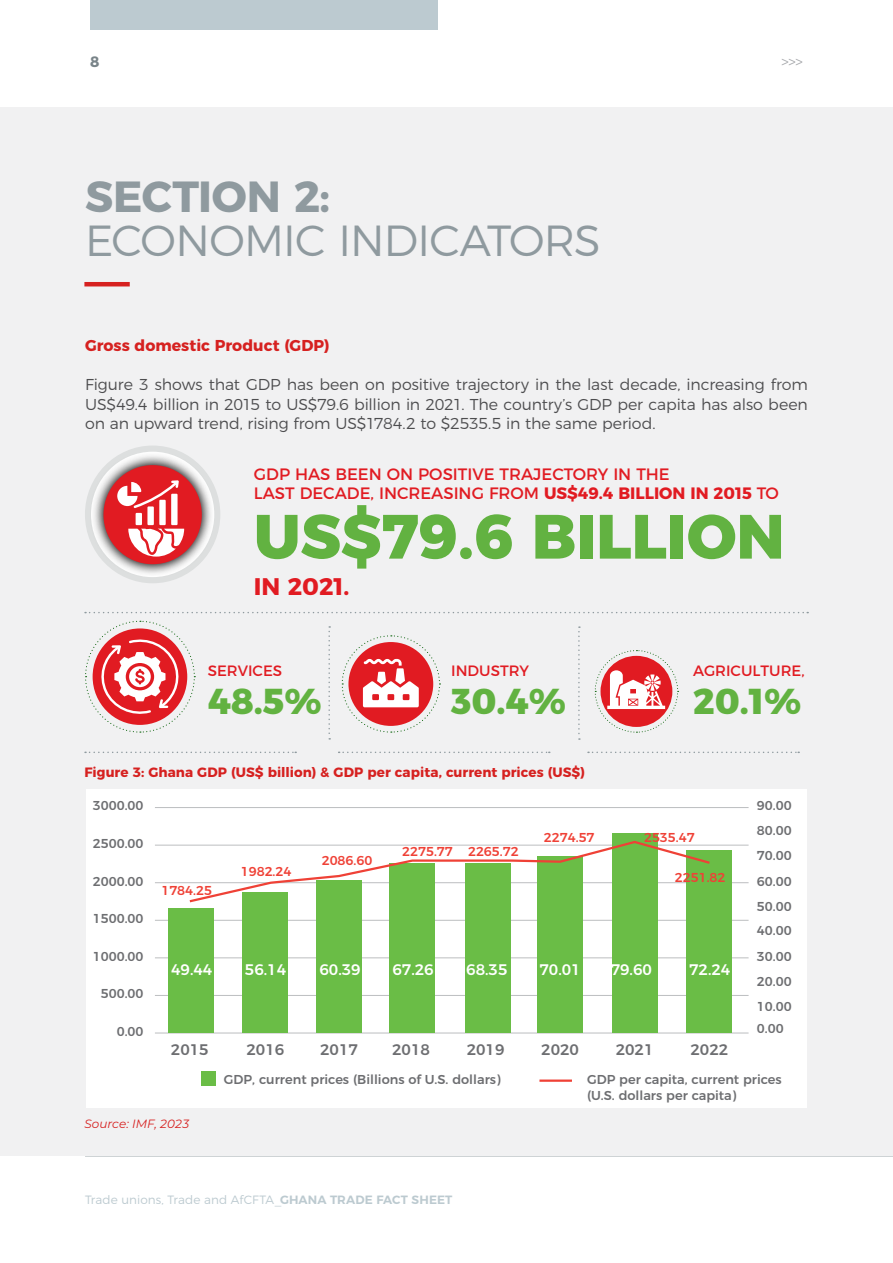
<style>
.page{position:relative;width:893px;height:1263px;background:#fff}
.page>*{position:absolute;margin:0;border:0;box-sizing:border-box;transform-origin:0 0}
.t1{font:800 62.4px "Montserrat";color:#62b241}
.t2{font:300 43.5px "Montserrat";letter-spacing:-.02em;color:#8f9a9f}
.t3{font:700 43.5px "Montserrat";letter-spacing:-.005em;color:#8f9a9f}
.t4{font:800 36px "Montserrat";color:#62b241}
.t5{font:700 24px "Montserrat";color:#e11b22}
.t6{font:16.5px/18.9px "Montserrat";color:#e11b22}
.t7{font:300 15.75px/19.5px "Montserrat";letter-spacing:-.005em;color:#4d4d4f;text-align:justify}
.t8{font:700 15.75px "Montserrat";color:#d62120}
.t9{font:500 15.3px "Montserrat";color:#fff}
.t10{font:500 15.3px "Montserrat";color:#6d6e71}
.t11{font:15px "Montserrat";color:#e11b22}
.t12{font:300 15px "Montserrat";color:#a7a9ac}
.t13{font:700 15px "Montserrat";color:#798489}
.t14{font:700 13.5px "Montserrat";letter-spacing:.005em;color:#d62120}
.t15{font:500 12.9px/15.5px "Montserrat";color:#6d6e71}
.t16{font:500 12.9px "Montserrat";color:#ef4136}
.t17{font:300 12px "Montserrat";letter-spacing:.005em;color:#bccad0}
.t18{font:italic 12px "Montserrat";letter-spacing:.005em;color:#d62120}
.s1{font-weight:700}
.s2{font-weight:600}
</style>
<div class="page">
<div style="left:90px;top:0;width:347px;height:30px;background:#bccad0"></div>
<hr style="left:85px;top:1155px;width:808px;height:1px;background:#8f9a9f">
<div style="left:0;top:107px;width:893px;height:1048px;background:#f1f1f2"></div>
<hr style="left:84px;top:282px;width:46px;height:4px;background:#d62120">
<svg style="left:85px;top:612px;width:723px;height:1px"></svg>
<svg style="left:85px;top:752px;width:211px;height:1px"></svg>
<svg style="left:339px;top:752px;width:211px;height:1px"></svg>
<svg style="left:588px;top:752px;width:211px;height:1px"></svg>
<div style="left:85px;top:445px;width:135px;height:138px;background:#dddfdf;border-radius:50%"></div>
<div style="left:90px;top:451px;width:126px;height:127px;background:#000;opacity:.7"></div>
<div style="left:103px;top:465px;width:99px;height:99px;background:#e11b22;border-radius:50%"></div>
<svg style="left:117px;top:480px;width:67px;height:77px"></svg>
<svg style="left:85px;top:620px;width:110px;height:113px"></svg>
<svg style="left:328px;top:626px;width:2px;height:114px"></svg>
<svg style="left:578px;top:626px;width:2px;height:114px"></svg>
<svg style="left:341px;top:635px;width:100px;height:98px"></svg>
<svg style="left:594px;top:650px;width:85px;height:83px"></svg>
<div style="left:86px;top:789px;width:720px;height:318px;background:#fff"></div>
<hr style="left:155px;top:807px;width:594px;height:1px;background:#bcbec0">
<hr style="left:155px;top:845px;width:594px;height:1px;background:#bcbec0">
<hr style="left:155px;top:882px;width:594px;height:1px;background:#bcbec0">
<hr style="left:155px;top:920px;width:594px;height:1px;background:#bcbec0">
<hr style="left:155px;top:957px;width:594px;height:1px;background:#bcbec0">
<hr style="left:155px;top:995px;width:594px;height:1px;background:#bcbec0">
<hr style="left:155px;top:1033px;width:594px;height:1px;background:#bcbec0">
<div style="left:169px;top:908px;width:45px;height:125px;background:#6abd46"></div>
<div style="left:243px;top:892px;width:45px;height:141px;background:#6abd46"></div>
<div style="left:316px;top:881px;width:46px;height:152px;background:#6abd46"></div>
<div style="left:389px;top:864px;width:46px;height:169px;background:#6abd46"></div>
<div style="left:465px;top:864px;width:45px;height:169px;background:#6abd46"></div>
<div style="left:537px;top:857px;width:46px;height:176px;background:#6abd46"></div>
<div style="left:612px;top:833px;width:45px;height:200px;background:#6abd46"></div>
<div style="left:687px;top:851px;width:45px;height:182px;background:#6abd46"></div>
<div style="left:202px;top:1071px;width:14px;height:15px;background:#6abd46"></div>
<hr style="left:539px;top:1079px;width:33px;height:3px;background:#ef4136">
<svg style="left:187px;top:840px;width:525px;height:64px"></svg>
<p class="t13" style="left:90px;top:49px;width:11px">8</p>
<p class="t12" style="left:782px;top:50px;width:23px">&gt;&gt;&gt;</p>
<h2 class="t3" style="left:85px;top:161px;width:247px">SECTION 2:</h2>
<h2 class="t2" style="left:85px;top:206px;width:517px">ECONOMIC INDICATORS</h2>
<p class="t8" style="left:85px;top:333px;width:246px">Gross domestic Product (GDP)</p>
<p class="t7" style="left:85px;top:374px;width:724px">Figure 3 shows that GDP has been on positive trajectory in the last decade, increasing from US$49.4 billion in 2015 to US$79.6 billion in 2021. The country’s GDP per capita has also been on an upward trend, rising from US$1784.2 to $2535.5 in the same period.</p>
<p class="t6" style="left:254px;top:464px;width:527px">GDP HAS BEEN ON POSITIVE TRAJECTORY IN THE<br>LAST DECADE, INCREASING FROM <span class="s1">US$49.4 BILLION IN 2015</span> TO</p>
<h1 class="t1" style="left:254px;top:485px;width:532px">US$79.6 BILLION</h1>
<h3 class="t5" style="left:254px;top:567px;width:97px">IN 2021.</h3>
<p class="t11" style="left:208px;top:659px;width:76px">SERVICES</p>
<p class="t11" style="left:693px;top:659px;width:113px">AGRICULTURE,</p>
<h3 class="t4" style="left:208px;top:672px;width:115px">48.5%</h3>
<h3 class="t4" style="left:693px;top:672px;width:110px">20.1%</h3>
<p class="t11" style="left:451px;top:659px;width:79px">INDUSTRY</p>
<h3 class="t4" style="left:451px;top:672px;width:116px">30.4%</h3>
<p class="t14" style="left:84px;top:761px;width:502px">Figure 3: Ghana GDP (US$ billion) &amp; GDP per capita, current prices (US$)</p>
<p class="t15" style="left:93px;top:797px;width:52px">3000.00</p>
<p class="t15" style="left:93px;top:834px;width:52px">2500.00</p>
<p class="t15" style="left:93px;top:872px;width:52px">2000.00</p>
<p class="t15" style="left:93px;top:910px;width:52px">1500.00</p>
<p class="t15" style="left:93px;top:947px;width:52px">1000.00</p>
<p class="t15" style="left:101px;top:985px;width:44px">500.00</p>
<p class="t15" style="left:117px;top:1023px;width:28px">0.00</p>
<p class="t16" style="left:161px;top:880px;width:52px">1784.25</p>
<p class="t16" style="left:241px;top:861px;width:52px">1982.24</p>
<p class="t16" style="left:322px;top:850px;width:52px">2086.60</p>
<p class="t16" style="left:402px;top:841px;width:118px">2275.77 2265.72</p>
<p class="t16" style="left:544px;top:827px;width:52px">2274.57</p>
<p class="t16" style="left:644px;top:827px;width:52px">2535.47</p>
<p class="t16" style="left:675px;top:867px;width:52px">2251.82</p>
<p class="t9" style="left:171px;top:958px;width:43px">49.44</p>
<p class="t9" style="left:245px;top:958px;width:43px">56.14</p>
<p class="t9" style="left:319px;top:958px;width:43px">60.39</p>
<p class="t9" style="left:392px;top:958px;width:43px">67.26</p>
<p class="t9" style="left:466px;top:958px;width:43px">68.35</p>
<p class="t9" style="left:539px;top:958px;width:43px">70.01</p>
<p class="t9" style="left:611px;top:958px;width:43px">79.60</p>
<p class="t9" style="left:689px;top:958px;width:43px">72.24</p>
<p class="t10" style="left:171px;top:1037px;width:39px">2015</p>
<p class="t10" style="left:246px;top:1037px;width:39px">2016</p>
<p class="t10" style="left:320px;top:1037px;width:39px">2017</p>
<p class="t10" style="left:392px;top:1037px;width:39px">2018</p>
<p class="t10" style="left:467px;top:1037px;width:39px">2019</p>
<p class="t10" style="left:541px;top:1037px;width:39px">2020</p>
<p class="t10" style="left:616px;top:1037px;width:39px">2021</p>
<p class="t10" style="left:690px;top:1037px;width:39px">2022</p>
<p class="t15" style="left:757px;top:797px;width:36px">90.00</p>
<p class="t15" style="left:757px;top:822px;width:36px">80.00</p>
<p class="t15" style="left:757px;top:847px;width:36px">70.00</p>
<p class="t15" style="left:757px;top:873px;width:36px">60.00</p>
<p class="t15" style="left:757px;top:897px;width:36px">50.00</p>
<p class="t15" style="left:757px;top:922px;width:36px">40.00</p>
<p class="t15" style="left:757px;top:947px;width:36px">30.00</p>
<p class="t15" style="left:757px;top:972px;width:36px">20.00</p>
<p class="t15" style="left:757px;top:997px;width:36px">10.00</p>
<p class="t15" style="left:757px;top:1019px;width:28px">0.00</p>
<p class="t18" style="left:84px;top:1116px;width:106px">Source: IMF, 2023</p>
<p class="t15" style="left:224px;top:1071px;width:278px">GDP, current prices (Billions of U.S. dollars)</p>
<p class="t15" style="left:587px;top:1071px;width:196px">GDP per capita, current prices (U.S. dollars per capita)</p>
<p class="t17" style="left:85px;top:1190px;width:369px">Trade unions, Trade and AfCFTA_<span class="s2">GHANA TRADE FACT SHEET</span></p>
</div>
